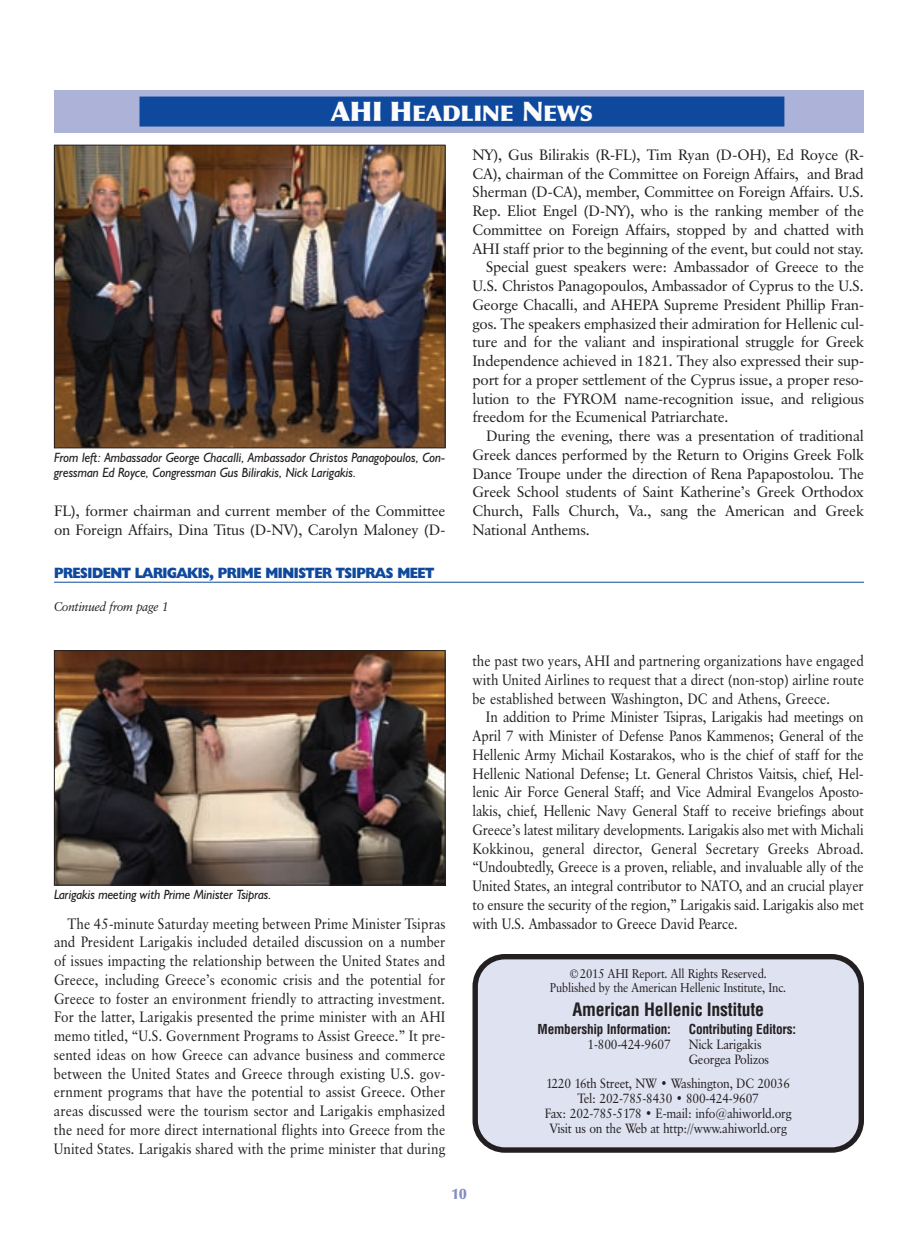
<style>
.page{position:relative;width:918px;height:1242px;background:#fff}
.page>*{position:absolute;margin:0;border:0;box-sizing:border-box;transform-origin:0 0}
.t1{font:900 21.6px "Optima";letter-spacing:-.015em;color:#fcfcfc;scale:1.06 1}
.t2{font:700 condensed 18px "Helvetica CE";letter-spacing:-.015em;color:#231f20}
.t3{font:15px/18.8px "Classical Garamond BT";letter-spacing:-.015em;color:#231f20;text-align:justify;scale:.9 1}
.t4{font:15px/18.8px "Classical Garamond BT";letter-spacing:-.015em;color:#231f20}
.t5{font:800 15px "Humanist 521 BT";letter-spacing:-.03em;color:#0f499d;scale:.9 1}
.t6{font:900 15px "Optima";color:#828cc4}
.t7{font:italic 13.5px/15px "Humanist 521 BT";letter-spacing:-.01em;color:#231f20;scale:.95 1}
.t8{font:13.35px/15px "Classical Garamond BT";letter-spacing:-.015em;color:#231f20;text-align:center;scale:.9 1}
.t9{font:700 condensed 13.35px "Helvetica CE";letter-spacing:-.015em;color:#231f20}
.t10{font:12.75px/13.5px "Classical Garamond BT";letter-spacing:-.015em;color:#231f20;text-align:center;scale:.9 1}
.t11{font:italic 12.75px "Classical Garamond BT";letter-spacing:-.02em;color:#231f20;scale:.95 1}
.s1{font-size:27px}
</style>
<div class="page">
<div style="left:54px;top:90px;width:810px;height:43px;background:#adb3d8"></div>
<div style="left:140px;top:97px;width:644px;height:30px;background:#0f499d"></div>
<svg style="left:472px;top:954px;width:392px;height:199px;background:#d0d3e1"></svg>
<hr style="left:54px;top:582px;width:810px;height:1px;background:#0f499d">
<img style="left:56px;top:147px;width:388px;height:299px">
<div style="left:54px;top:145px;width:392px;height:303px;border:1px solid #231f20"></div>
<img style="left:56px;top:652px;width:388px;height:231px">
<div style="left:54px;top:650px;width:392px;height:235px;border:1px solid #231f20"></div>
<h1 class="t1" style="left:331px;top:104px;width:249px"><span class="s1">AHI H</span>EADLINE <span class="s1">N</span>EWS</h1>
<p class="t7" style="left:54px;top:451px;width:414px">From left: Ambassador George Chacalli, Ambassador Christos Panagopoulos, Con&shy;gressman Ed Royce, Congressman Gus Bilirakis, Nick Larigakis.</p>
<p class="t4" style="left:54px;top:503px;width:393px">FL), former chairman and current member of the Committee on Foreign Affairs, Dina Titus (D-NV), Carolyn Maloney (D-</p>
<p class="t5" style="left:54px;top:568px;width:424px">PRESIDENT LARIGAKIS, PRIME MINISTER TSIPRAS MEET</p>
<p class="t11" style="left:54px;top:602px;width:122px">Continued from page 1</p>
<p class="t7" style="left:54px;top:888px;width:231px">Larigakis meeting with Prime Minister Tsipras.</p>
<p class="t3" style="left:54px;top:915px;width:437px;text-indent:14px">The 45-minute Saturday meeting between Prime Minister Tsipras and President Larigakis included detailed discussion on a number of issues impacting the relationship between the United States and Greece, including Greece’s economic crisis and the potential for Greece to foster an environment friendly to attracting investment.<br>For the latter, Larigakis presented the prime minister with an AHI memo titled, “U.S. Government Programs to Assist Greece.” It pre&shy;sented ideas on how Greece can advance business and commerce between the United States and Greece through existing U.S. gov&shy;ernment programs that have the potential to assist Greece. Other areas discussed were the tourism sector and Larigakis emphasized the need for more direct international flights into Greece from the United States. Larigakis shared with the prime minister that during</p>
<p class="t4" style="left:472px;top:146px;width:393px">NY), Gus Bilirakis (R-FL), Tim Ryan (D-OH), Ed Royce (R-</p>
<p class="t4" style="left:472px;top:165px;width:393px">CA), chairman of the Committee on Foreign Affairs, and Brad</p>
<p class="t4" style="left:472px;top:184px;width:393px">Sherman (D-CA), member, Committee on Foreign Affairs. U.S.</p>
<p class="t4" style="left:472px;top:203px;width:393px">Rep. Eliot Engel (D-NY), who is the ranking member of the</p>
<p class="t4" style="left:472px;top:221px;width:393px">Committee on Foreign Affairs, stopped by and chatted with</p>
<p class="t4" style="left:472px;top:240px;width:393px">AHI staff prior to the beginning of the event, but could not stay.</p>
<p class="t4" style="left:486px;top:259px;width:380px">Special guest speakers were: Ambassador of Greece to the</p>
<p class="t4" style="left:472px;top:278px;width:393px">U.S. Christos Panagopoulos, Ambassador of Cyprus to the U.S.</p>
<p class="t4" style="left:472px;top:296px;width:393px">George Chacalli, and AHEPA Supreme President Phillip Fran-</p>
<p class="t4" style="left:472px;top:315px;width:393px">gos. The speakers emphasized their admiration for Hellenic cul-</p>
<p class="t4" style="left:472px;top:334px;width:393px">ture and for the valiant and inspirational struggle for Greek</p>
<p class="t4" style="left:472px;top:353px;width:393px">Independence achieved in 1821. They also expressed their sup-</p>
<p class="t4" style="left:472px;top:371px;width:393px">port for a proper settlement of the Cyprus issue, a proper reso-</p>
<p class="t4" style="left:472px;top:390px;width:393px">lution to the FYROM name-recognition issue, and religious</p>
<p class="t4" style="left:472px;top:409px;width:258px">freedom for the Ecumenical Patriarchate.</p>
<p class="t4" style="left:486px;top:428px;width:379px">During the evening, there was a presentation of traditional</p>
<p class="t4" style="left:472px;top:446px;width:393px">Greek dances performed by the Return to Origins Greek Folk</p>
<p class="t4" style="left:472px;top:465px;width:393px">Dance Troupe under the direction of Rena Papapostolou. The</p>
<p class="t4" style="left:472px;top:484px;width:393px">Greek School students of Saint Katherine’s Greek Orthodox</p>
<p class="t4" style="left:472px;top:503px;width:393px">Church, Falls Church, Va., sang the American and Greek</p>
<p class="t4" style="left:472px;top:521px;width:119px">National Anthems.</p>
<p class="t3" style="left:472px;top:653px;width:436px">the past two years, AHI and partnering organizations have engaged with United Airlines to request that a direct (non-stop) airline route be established between Washington, DC and Athens, Greece.</p>
<p class="t3" style="left:472px;top:709px;width:437px;text-indent:14px">In addition to Prime Minister Tsipras, Larigakis had meetings on April 7 with Minister of Defense Panos Kammenos; General of the Hellenic Army Michail Kostarakos, who is the chief of staff for the Hellenic National Defense; Lt. General Christos Vaitsis, chief, Hel&shy;lenic Air Force General Staff; and Vice Admiral Evangelos Aposto&shy;lakis, chief, Hellenic Navy General Staff to receive briefings about Greece’s latest military developments. Larigakis also met with Michali Kokkinou, general director, General Secretary Greeks Abroad. “Undoubtedly, Greece is a proven, reliable, and invaluable ally of the United States, an integral contributor to NATO, and an crucial player to ensure the security of the region,” Larigakis said. Larigakis also met with U.S. Ambassador to Greece David Pearce.</p>
<p class="t10" style="left:550px;top:968px;width:264px">©2015 AHI Report. All Rights Reserved.<br>Published by the American Hellenic Institute, Inc.</p>
<p class="t2" style="left:573px;top:1002px;width:193px">American Hellenic Institute</p>
<p class="t9" style="left:538px;top:1024px;width:135px">Membership Information:</p>
<p class="t8" style="left:588px;top:1038px;width:94px">1-800-424-9607</p>
<p class="t9" style="left:689px;top:1024px;width:109px">Contributing Editors:</p>
<p class="t8" style="left:689px;top:1038px;width:91px;text-align:left">Nick Larigakis<br>Georgea Polizos</p>
<p class="t8" style="left:545px;top:1077px;width:276px">1220 16th Street, NW • Washington, DC 20036<br>Tel: 202-785-8430 • 800-424-9607<br>Fax: 202-785-5178 • E-mail: info@ahiworld.org Visit us on the Web at http://www.ahiworld.org</p>
<p class="t6" style="left:451px;top:1188px;width:17px">10</p>
</div>
